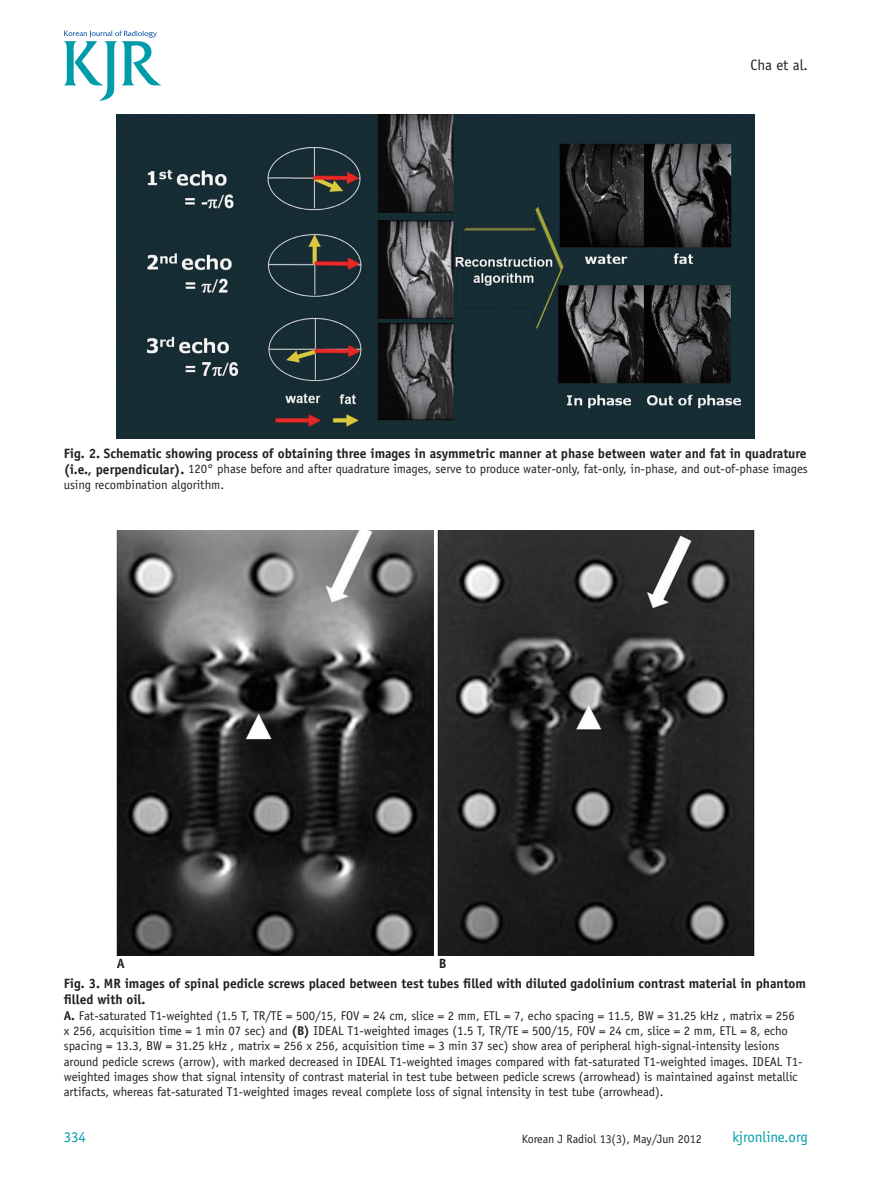
<style>
.page{position:relative;width:893px;height:1191px;background:#fff}
.page>*{position:absolute;margin:0;border:0;box-sizing:border-box;transform-origin:0 0}
.t1{font:15px "Officina Sans Std";letter-spacing:-.005em;color:#009caa}
.t2{font:15px "Officina Sans Std";letter-spacing:-.005em;color:#231f20}
.그림제목{font:700 13.5px/16.2px "Officina Sans Std";letter-spacing:-.005em;color:#231f20}
.그림제목1{font:12.75px/15.3px "Officina Sans Std";letter-spacing:-.005em;color:#231f20}
.그림제목-2{font:12.75px/15.9px "Officina Sans Std";letter-spacing:-.005em;color:#231f20}
.t3{font:12px "Officina Sans Std";letter-spacing:-.005em;color:#231f20}
.s1{font-weight:700;font-size:13.5px}
.s2{font-weight:700}
</style>
<div class="page">
<svg style="left:64px;top:31px;width:97px;height:70px"></svg>
<img style="left:117px;top:115px;width:638px;height:324px">
<img style="left:117px;top:530px;width:317px;height:426px">
<img style="left:438px;top:530px;width:317px;height:426px">
<p class="t2" style="left:750px;top:56px;width:59px">Cha et al.</p>
<p class="그림제목" style="left:64px;top:445px;width:744px">Fig. 2. Schematic showing process of obtaining three images in asymmetric manner at phase between water and fat in quadrature</p>
<p class="그림제목-2" style="left:64px;top:461px;width:745px"><span class="s1">(i.e., perpendicular).</span> 120° phase before and after quadrature images, serve to produce water-only, fat-only, in-phase, and out-of-phase images using recombination algorithm.</p>
<p class="그림제목" style="left:117px;top:955px;width:10px">A</p>
<p class="그림제목" style="left:439px;top:955px;width:9px">B</p>
<p class="그림제목" style="left:64px;top:975px;width:744px">Fig. 3. MR images of spinal pedicle screws placed between test tubes filled with diluted gadolinium contrast material in phantom filled with oil.</p>
<p class="그림제목1" style="left:64px;top:1007px;width:740px"><span class="s2">A.</span> Fat-saturated T1-weighted (1.5 T, TR/TE = 500/15, FOV = 24 cm, slice = 2 mm, ETL = 7, echo spacing = 11.5, BW = 31.25 kHz , matrix = 256 x 256, acquisition time = 1 min 07 sec) and <span class="s2">(B)</span> IDEAL T1-weighted images (1.5 T, TR/TE = 500/15, FOV = 24 cm, slice = 2 mm, ETL = 8, echo spacing = 13.3, BW = 31.25 kHz , matrix = 256 x 256, acquisition time = 3 min 37 sec) show area of peripheral high-signal-intensity lesions around pedicle screws (arrow), with marked decreased in IDEAL T1-weighted images compared with fat-saturated T1-weighted images. IDEAL T1- weighted images show that signal intensity of contrast material in test tube between pedicle screws (arrowhead) is maintained against metallic artifacts, whereas fat-saturated T1-weighted images reveal complete loss of signal intensity in test tube (arrowhead).</p>
<p class="t1" style="left:64px;top:1128px;width:24px">334</p>
<p class="t3" style="left:522px;top:1132px;width:181px">Korean J Radiol 13(3), May/Jun 2012</p>
<p class="t1" style="left:732px;top:1128px;width:77px">kjronline.org</p>
</div>
